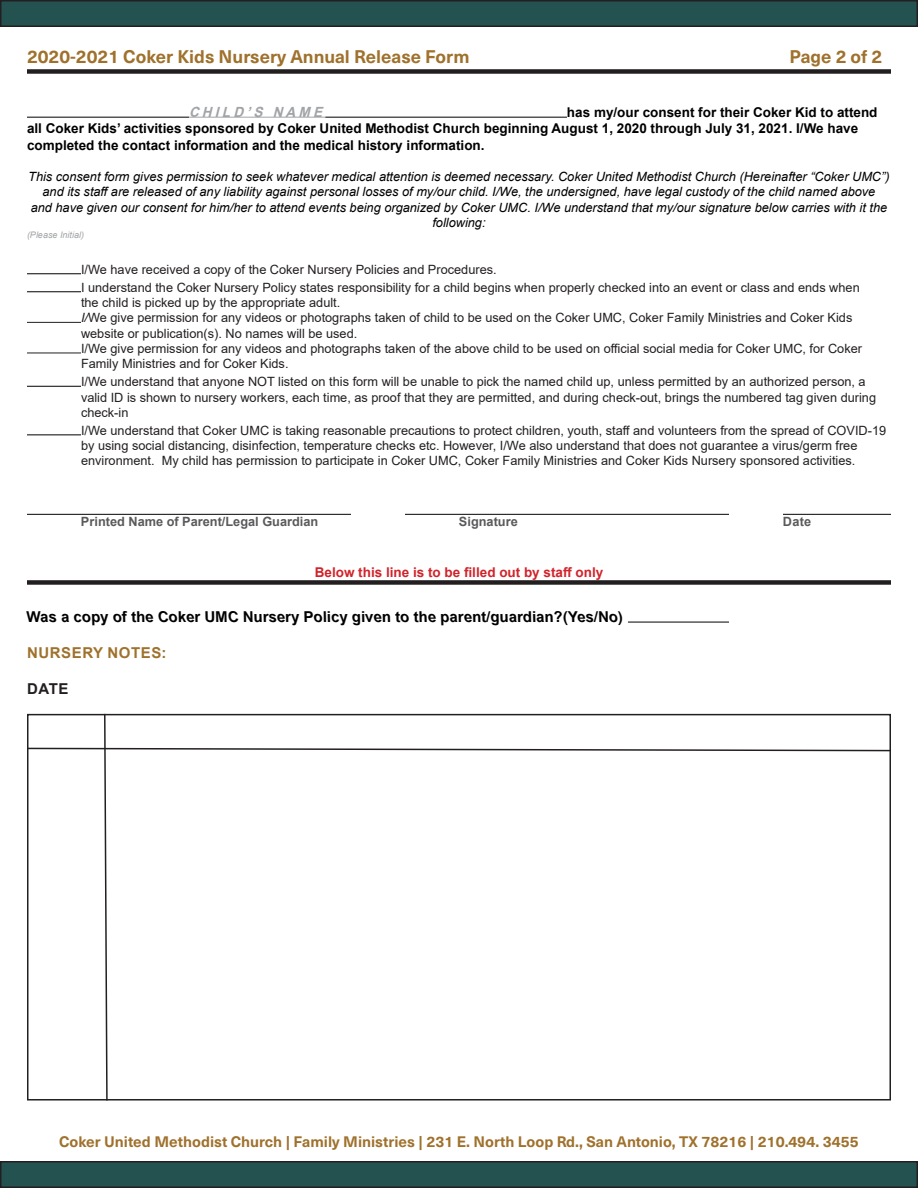
<style>
.page{position:relative;width:918px;height:1188px;background:#fff}
.page>*{position:absolute;margin:0;border:0;box-sizing:border-box;transform-origin:0 0}
.t1{font:700 18px "Neue Haas Unica W1 G";color:#9f712c}
.t2{font:700 15px "Neue Haas Unica W1 G";color:#9f712c}
.t3{font:italic 700 15px "Arial";color:#000}
.t4{font:700 15px "Arial";letter-spacing:.035em;color:#9f712c}
.t5{font:700 15px "Arial";color:#231f20}
.t6{font:italic 700 14.1px "Arial";color:#a1a3a6;scale:.96 1}
.t7{font:700 13.5px/16.2px "Arial";color:#000}
.t8{font:700 13.5px "Arial";color:#d1232a}
.t9{font:12.75px/15.3px "Arial";color:#231f20}
.t10{font:italic 12.75px/15.3px "Arial";color:#000;text-align:center}
.t11{font:700 12.75px "Arial";color:#5a5a5d}
.t12{font:italic 9px "Arial";color:#a1a3a6}
.s1{font-style:italic}
</style>
<div class="page">
<div style="left:1px;top:1px;width:916px;height:25px;background:#235251"></div>
<div style="left:0;top:0;width:918px;height:27px;border:2px solid #231f20"></div>
<div style="left:1px;top:1162px;width:916px;height:25px;background:#235251"></div>
<div style="left:0;top:1161px;width:918px;height:27px;border:2px solid #231f20"></div>
<div style="left:27px;top:69px;width:864px;height:5px;background:#231f20"></div>
<hr style="left:27px;top:117px;width:162px;height:1px;background:#000">
<hr style="left:189px;top:117px;width:136px;height:1px;background:#a1a3a6">
<hr style="left:325px;top:117px;width:242px;height:1px;background:#000">
<hr style="left:27px;top:274px;width:54px;height:1px;background:#000">
<hr style="left:27px;top:292px;width:54px;height:1px;background:#000">
<hr style="left:27px;top:322px;width:54px;height:1px;background:#231f20">
<hr style="left:27px;top:353px;width:54px;height:1px;background:#231f20">
<hr style="left:27px;top:386px;width:54px;height:1px;background:#000">
<hr style="left:27px;top:435px;width:54px;height:1px;background:#000">
<hr style="left:27px;top:514px;width:324px;height:1px;background:#231f20">
<hr style="left:405px;top:514px;width:324px;height:1px;background:#231f20">
<hr style="left:783px;top:514px;width:108px;height:1px;background:#231f20">
<div style="left:27px;top:580px;width:864px;height:5px;background:#231f20"></div>
<hr style="left:628px;top:622px;width:101px;height:1px;background:#000">
<svg style="left:27px;top:713px;width:864px;height:388px"></svg>
<h1 class="t1" style="left:27px;top:43px;width:444px">2020-2021 Coker Kids Nursery Annual Release Form</h1>
<h1 class="t1" style="left:789px;top:43px;width:94px">Page 2 of 2</h1>
<p class="t6" style="left:189px;top:102px;width:145px">CHILD’S NAME</p>
<p class="t7" style="left:27px;top:104px;width:852px;text-indent:540px">has my/our consent for their Coker Kid to attend all Coker Kids’ activities sponsored by Coker United Methodist Church beginning August 1, 2020 through July 31, 2021. I/We have completed the contact information and the medical history information.</p>
<p class="t10" style="left:28px;top:169px;width:863px">This consent form gives permission to seek whatever medical attention is deemed necessary. Coker United Methodist Church (Hereinafter “Coker UMC”) and its staff are released of any liability against personal losses of my/our child. I/We, the undersigned, have legal custody of the child named above<br>and have given our consent for him/her to attend events being organized by Coker UMC. I/We understand that my/our signature below carries with it the following:</p>
<p class="t12" style="left:27px;top:229px;width:59px">(Please Initial)</p>
<p class="t9" style="left:81px;top:260px;width:780px;line-height:18px">I/We have received a copy of the Coker Nursery Policies and Procedures.<br>I understand the Coker Nursery Policy states responsibility for a child begins when properly checked into an event or class and ends when</p>
<p class="t9" style="left:81px;top:295px;width:783px">the child is picked up by the appropriate adult.<br><span class="s1">I/</span>We give permission for any videos or photographs taken of child to be used on the Coker UMC, Coker Family Ministries and Coker Kids website or publication(s). No names will be used.<br>I/We give permission for any videos and photographs taken of the above child to be used on official social media for Coker UMC, for Coker Family Ministries and for Coker Kids.</p>
<p class="t9" style="left:81px;top:374px;width:797px">I/We understand that anyone NOT listed on this form will be unable to pick the named child up, unless permitted by an authorized person, a valid ID is shown to nursery workers, each time, as proof that they are permitted, and during check-out, brings the numbered tag given during check-in</p>
<p class="t9" style="left:81px;top:423px;width:807px">I/We understand that Coker UMC is taking reasonable precautions to protect children, youth, staff and volunteers from the spread of COVID-19 by using social distancing, disinfection, temperature checks etc. However, I/We also understand that does not guarantee a virus/germ free environment. My child has permission to participate in Coker UMC, Coker Family Ministries and Coker Kids Nursery sponsored activities.</p>
<p class="t11" style="left:81px;top:513px;width:239px">Printed Name of Parent/Legal Guardian</p>
<p class="t11" style="left:459px;top:513px;width:60px">Signature</p>
<p class="t11" style="left:783px;top:513px;width:30px">Date</p>
<p class="t8" style="left:315px;top:563px;width:290px">Below this line is to be filled out by staff only</p>
<p class="t3" style="left:27px;top:607px;width:598px">Wasacopy of theCoker UMC Nursery Policy given to theparent/guardian?(Yes/No)</p>
<p class="t4" style="left:27px;top:642px;width:141px">NURSERY NOTES:</p>
<p class="t5" style="left:27px;top:678px;width:43px">DATE</p>
<p class="t2" style="left:59px;top:1130px;width:801px">Coker United Methodist Church | Family Ministries | 231 E. North Loop Rd., San Antonio, TX 78216 | 210.494. 3455</p>
</div>
